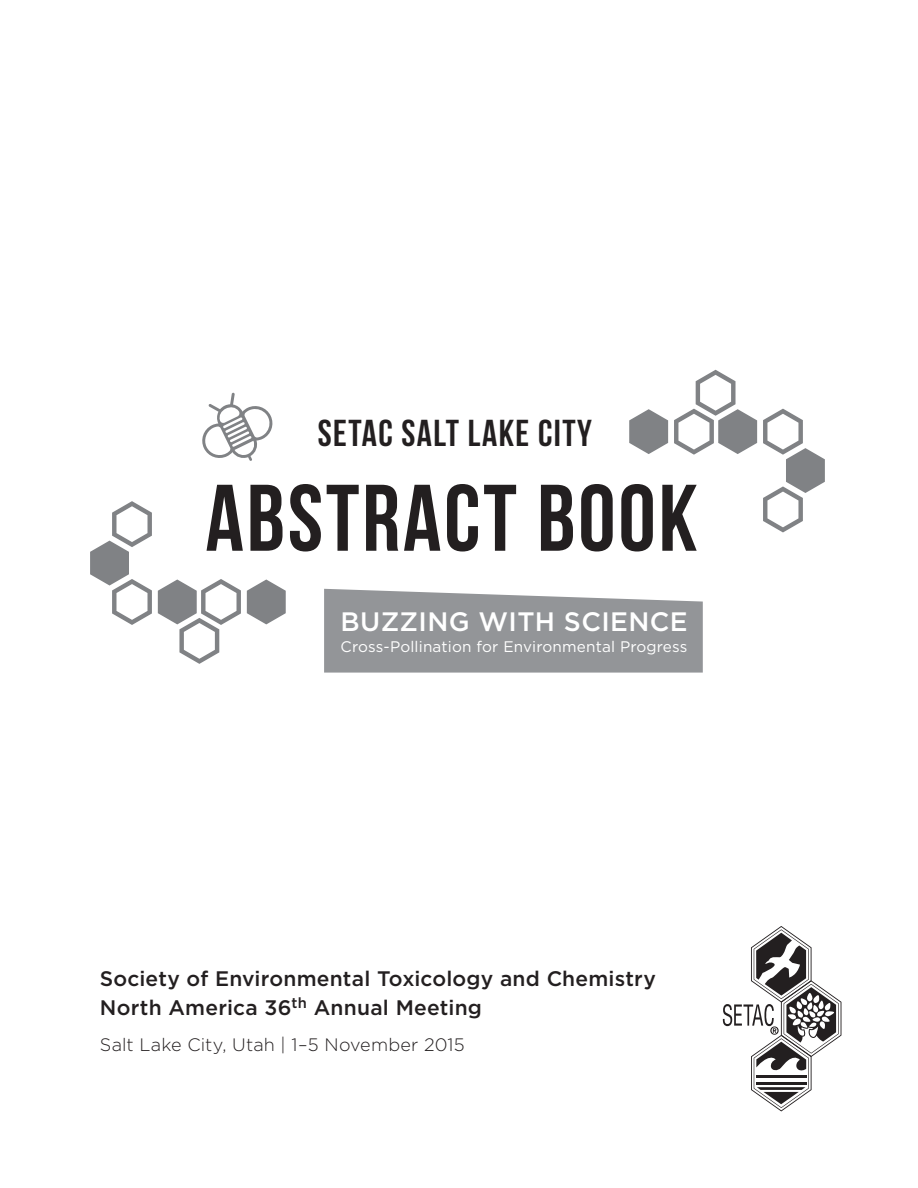
<style>
.page{position:relative;width:918px;height:1188px;background:#fff}
.page>*{position:absolute;margin:0;border:0;box-sizing:border-box;transform-origin:0 0}
.t1{font:700 94.2px "Bebas Neue";letter-spacing:.03em;color:#231f20}
.t2{font:700 37.35px "Bebas Neue";letter-spacing:.04em;color:#231f20}
.t3{font:500 26.7px "Gotham";letter-spacing:.015em;color:#fff}
.t4{font:500 21px/28.5px "Gotham";letter-spacing:.01em;color:#231f20}
.t5{font:300 18px "Gotham";letter-spacing:.01em;color:#231f20}
.t6{font:15.3px "Gotham";letter-spacing:.01em;color:#fff}
</style>
<div class="page">
<svg style="left:723px;top:926px;width:118px;height:185px"></svg>
<svg style="left:629px;top:409px;width:39px;height:45px"></svg>
<svg style="left:674px;top:370px;width:83px;height:85px"></svg>
<svg style="left:763px;top:409px;width:62px;height:123px"></svg>
<svg style="left:247px;top:580px;width:39px;height:44px"></svg>
<svg style="left:202px;top:393px;width:71px;height:68px"></svg>
<svg style="left:324px;top:589px;width:379px;height:84px;background:#9b9da0"></svg>
<svg style="left:90px;top:501px;width:62px;height:124px"></svg>
<svg style="left:158px;top:579px;width:83px;height:85px"></svg>
<h2 class="t2" style="left:318px;top:413px;width:276px">SETAC SALT LAKE CITY</h2>
<h1 class="t1" style="left:206px;top:467px;width:494px">ABSTRACT BOOK</h1>
<p class="t3" style="left:341px;top:604px;width:349px">BUZZING WITH SCIENCE</p>
<p class="t6" style="left:341px;top:637px;width:348px">Cross-Pollination for Environmental Progress</p>
<p class="t4" style="left:100px;top:964px;width:558px">Society of Environmental Toxicology and Chemistry<br>North America 36<sup>th</sup> Annual Meeting</p>
<p class="t5" style="left:100px;top:1034px;width:366px">Salt Lake City, Utah | 1–5 November 2015</p>
</div>
